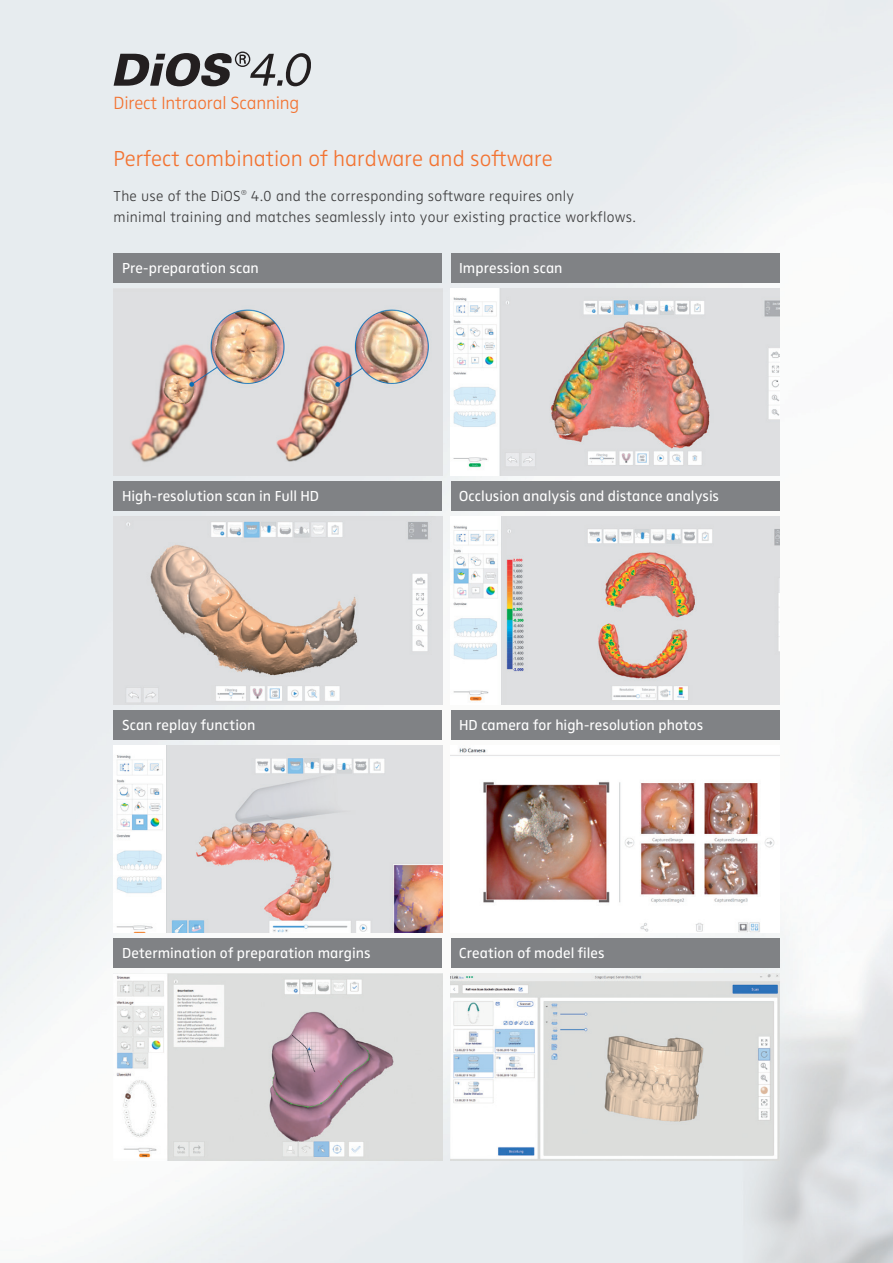
<style>
.page{position:relative;width:893px;height:1263px;background:#fff}
.page>*{position:absolute;margin:0;border:0;box-sizing:border-box;transform-origin:0 0}
.t1{font:22.5px "Zwo Light Plain Alt";color:#f37331}
.t2{font:18.3px "Zwo Light Plain Alt";letter-spacing:-.01em;color:#f37331}
.t3{font:15px "Zwo Regular Plain Alt";letter-spacing:.005em;color:#fff}
.t4{font:15px/21px "Zwo Light Plain Alt";letter-spacing:.02em;color:#3e3e3f}
</style>
<div class="page">
<img style="left:0;top:0;width:893px;height:1263px">
<svg style="left:114px;top:52px;width:197px;height:34px;background:#929395"></svg>
<div style="left:114px;top:253px;width:328px;height:30px;background:#808285"></div>
<img style="left:114px;top:288px;width:328px;height:188px">
<div style="left:114px;top:481px;width:328px;height:30px;background:#808285"></div>
<img style="left:114px;top:517px;width:328px;height:187px">
<div style="left:114px;top:710px;width:328px;height:30px;background:#808285"></div>
<img style="left:114px;top:745px;width:328px;height:187px">
<div style="left:114px;top:938px;width:328px;height:30px;background:#808285"></div>
<div style="left:451px;top:253px;width:328px;height:30px;background:#808285"></div>
<img style="left:451px;top:288px;width:328px;height:188px">
<div style="left:451px;top:481px;width:328px;height:30px;background:#808285"></div>
<img style="left:451px;top:517px;width:328px;height:187px">
<div style="left:451px;top:710px;width:328px;height:30px;background:#808285"></div>
<img style="left:451px;top:745px;width:328px;height:187px">
<div style="left:451px;top:938px;width:328px;height:30px;background:#808285"></div>
<img style="left:114px;top:974px;width:328px;height:187px">
<img style="left:451px;top:974px;width:328px;height:187px">
<p class="t2" style="left:114px;top:92px;width:187px">Direct Intraoral Scanning</p>
<h1 class="t1" style="left:114px;top:146px;width:441px">Perfect combination of hardware and software</h1>
<p class="t4" style="left:114px;top:185px;width:524px">The use of the DiOS<sup>®</sup> 4.0 and the corresponding software requires only<br>minimal training and matches seamlessly into your existing practice workflows.</p>
<p class="t3" style="left:122px;top:259px;width:138px">Pre-preparation scan</p>
<p class="t3" style="left:459px;top:259px;width:105px">Impression scan</p>
<p class="t3" style="left:122px;top:488px;width:199px">High-resolution scan in Full HD</p>
<p class="t3" style="left:459px;top:488px;width:261px">Occlusion analysis and distance analysis</p>
<p class="t3" style="left:122px;top:716px;width:135px">Scan replay function</p>
<p class="t3" style="left:459px;top:716px;width:246px">HD camera for high-resolution photos</p>
<p class="t3" style="left:122px;top:944px;width:250px">Determination of preparation margins</p>
<p class="t3" style="left:459px;top:944px;width:147px">Creation of model files</p>
</div>
